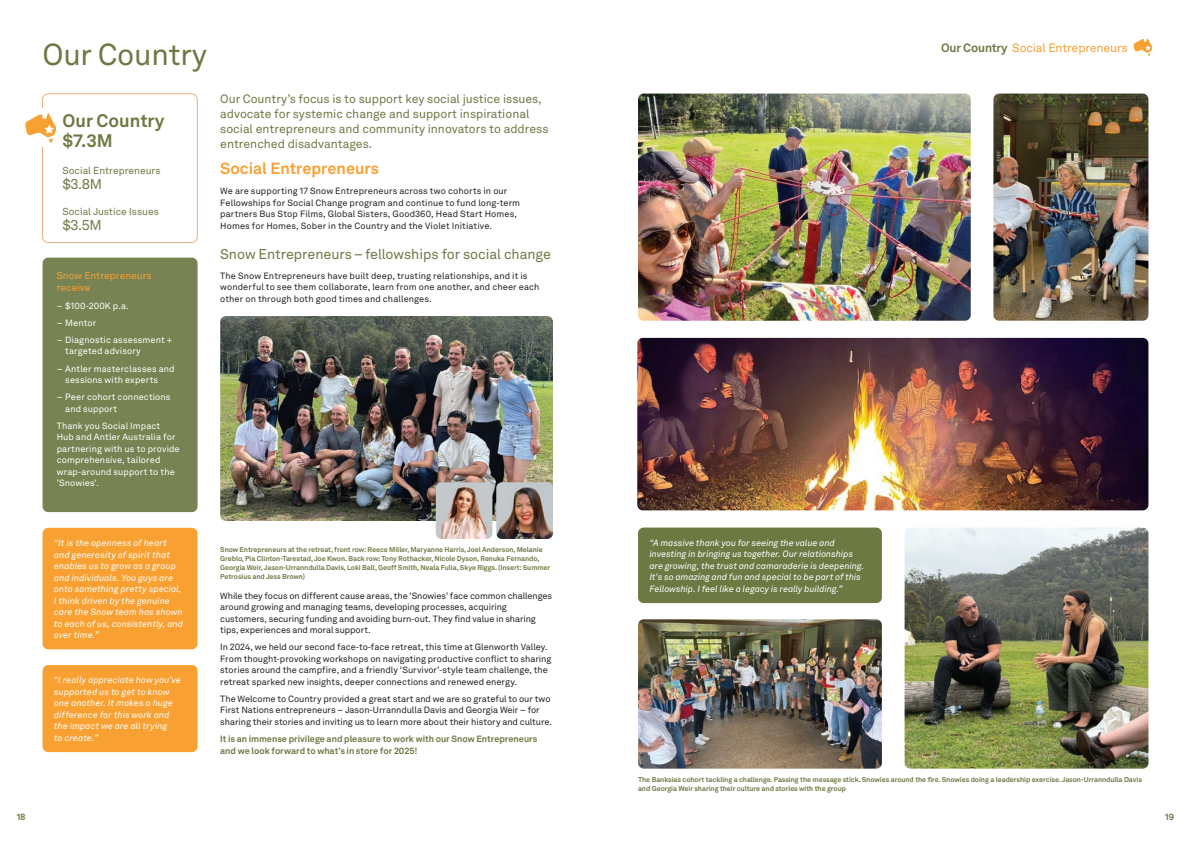
<style>
.page{position:relative;width:1191px;height:842px;background:#fff}
.page>*{position:absolute;margin:0;border:0;box-sizing:border-box;transform-origin:0 0}
.t1{font:30px "Akkurat LL";letter-spacing:-.01em;color:#6c7943}
.t2{font:700 18px/20px "Akkurat LL";color:#6c7943}
.t3{font:700 16px "Akkurat LL";color:#f9a032}
.t4{font:14px "Akkurat LL";letter-spacing:-.005em;color:#6c7943}
.t5{font:12px/15px "Akkurat LL";color:#6c7943}
.t6{font:12px "Akkurat LL";letter-spacing:-.01em;color:#f9a032}
.t7{font:10px "Akkurat LL";color:#6c7943}
.t8{font:10px/12px "Akkurat LL";color:#f9a032}
.t9{font:9px/11.5px "Akkurat LL";color:#231f20}
.t10{font:italic 9px/11.5px "Akkurat LL";letter-spacing:.005em;color:#fff}
.t11{font:9px/17.2px "Akkurat LL";letter-spacing:.01em;color:#fff}
.t12{font:700 9px/11.5px "Akkurat LL";letter-spacing:-.005em;color:#6c7943}
.t13{font:700 7px/9px "Akkurat LL";letter-spacing:-.005em;color:#6c7943}
.s1{font-weight:700;color:#6c7943}
</style>
<div class="page">
<div style="left:42px;top:94px;width:155px;height:149px;border:1px solid #f1ab85;border-radius:6px"></div>
<div style="left:22px;top:109px;width:37px;height:38px;background:#fff"></div>
<img style="left:220px;top:316px;width:333px;height:205px">
<img style="left:25px;top:113px;width:31px;height:30px">
<img style="left:904px;top:528px;width:244px;height:241px">
<img style="left:637px;top:338px;width:511px;height:172px">
<img style="left:638px;top:619px;width:244px;height:150px">
<img style="left:496px;top:482px;width:57px;height:57px">
<img style="left:436px;top:482px;width:56px;height:57px">
<img style="left:638px;top:94px;width:332px;height:227px">
<img style="left:993px;top:94px;width:155px;height:227px">
<div style="left:638px;top:528px;width:244px;height:75px;background:#6c7943;border-radius:6px"></div>
<div style="left:43px;top:528px;width:154px;height:121px;background:#f9a032;border-radius:6px"></div>
<div style="left:43px;top:665px;width:155px;height:87px;background:#f9a032;border-radius:6px"></div>
<img style="left:1133px;top:38px;width:19px;height:18px">
<div style="left:43px;top:258px;width:155px;height:254px;background:#778352;border-radius:6px"></div>
<h1 class="t1" style="left:43px;top:32px;width:166px">Our Country</h1>
<h2 class="t2" style="left:63px;top:110px;width:103px">Our Country $7.3M</h2>
<p class="t7" style="left:63px;top:163px;width:100px">Social Entrepreneurs</p>
<h3 class="t4" style="left:63px;top:173px;width:41px">$3.8M</h3>
<p class="t7" style="left:63px;top:204px;width:98px">Social Justice Issues</p>
<h3 class="t4" style="left:63px;top:215px;width:41px">$3.5M</h3>
<p class="t8" style="left:57px;top:269px;width:96px">Snow Entrepreneurs receive</p>
<p class="t11" style="left:57px;top:296px;width:117px">− $100-200K p.a.<br>− Mentor<br>− Diagnostic assessment +</p>
<p class="t11" style="left:57px;top:342px;width:119px;text-indent:9px">targeted advisory<br>− Antler masterclasses and</p>
<p class="t11" style="left:57px;top:371px;width:115px;text-align:center">sessions with experts<br>− Peer cohort connections</p>
<p class="t11" style="left:57px;top:400px;width:105px;text-indent:9px">and support<br>Thank you Social Impact</p>
<p class="t11" style="left:57px;top:431px;width:124px;line-height:11.5px">Hub and Antler Australia for partnering with us to provide comprehensive, tailored wrap-around support to the 'Snowies'.</p>
<h3 class="t5" style="left:220px;top:90px;width:330px">Our Country’s focus is to support key social justice issues, advocate for systemic change and support inspirational social entrepreneurs and community innovators to address entrenched disadvantages.</h3>
<h3 class="t3" style="left:220px;top:156px;width:160px">Social Entrepreneurs</h3>
<p class="t9" style="left:220px;top:185px;width:301px">We are supporting 17 Snow Entrepreneurs across two cohorts in our Fellowships for Social Change program and continue to fund long-term partners Bus Stop Films, Global Sisters, Good360, Head Start Homes, Homes for Homes, Sober in the Country and the Violet Initiative.</p>
<h3 class="t4" style="left:220px;top:243px;width:332px">Snow Entrepreneurs – fellowships for social change</h3>
<p class="t9" style="left:220px;top:269px;width:321px">The Snow Entrepreneurs have built deep, trusting relationships, and it is wonderful to see them collaborate, learn from one another, and cheer each other on through both good times and challenges.</p>
<p class="t10" style="left:54px;top:537px;width:131px">“It is the openness of heart and generosity of spirit that enables us to grow as a group and individuals. You guys are onto something pretty special,<br>I think driven by the genuine care the Snow team has shown to each of us, consistently, and over time.”</p>
<p class="t10" style="left:54px;top:674px;width:128px">“I really appreciate how you've supported us to get to know one another. It makes a huge difference for this work and the impact we are all trying<br>to create.”</p>
<p class="t13" style="left:220px;top:545px;width:331px">Snow Entrepreneurs at the retreat, front row: Reece Miller, Maryanne Harris, Joel Anderson, Melanie Greblo, Pia Clinton-Tarestad, Joe Kwon. Back row: Tony Rothacker, Nicole Dyson, Renuka Fernando, Georgia Weir, Jason-Urranndulla Davis, Loki Ball, Geoff Smith, Neala Fulia, Skye Riggs. (Insert: Summer Petrosius and Jess Brown)</p>
<p class="t9" style="left:220px;top:589px;width:333px">While they focus on different cause areas, the 'Snowies' face common challenges around growing and managing teams, developing processes, acquiring customers, securing funding and avoiding burn-out. They find value in sharing tips, experiences and moral support.</p>
<p class="t9" style="left:220px;top:641px;width:333px">In 2024, we held our second face-to-face retreat, this time at Glenworth Valley.<br>From thought-provoking workshops on navigating productive conflict to sharing stories around the campfire, and a friendly ‘Survivor’-style team challenge, the retreat sparked new insights, deeper connections and renewed energy.</p>
<p class="t9" style="left:220px;top:693px;width:333px">The Welcome to Country provided a great start and we are so grateful to our two<br>First Nations entrepreneurs – Jason-Urranndulla Davis and Georgia Weir – for sharing their stories and inviting us to learn more about their history and culture.</p>
<p class="t12" style="left:220px;top:733px;width:319px">It is an immense privilege and pleasure to work with our Snow Entrepreneurs and we look forward to what’s in store for 2025!</p>
<h3 class="t6" style="left:941px;top:39px;width:188px"><span class="s1">Our Country</span> Social Entrepreneurs</h3>
<p class="t10" style="left:649px;top:536px;width:216px">“A massive thank you for seeing the value and investing in bringing us together. Our relationships are growing, the trust and camaraderie is deepening.<br>It's so amazing and fun and special to be part of this Fellowship. I feel like a legacy is really building.”</p>
<p class="t13" style="left:638px;top:774px;width:505px">The Banksias cohort tackling a challenge. Passing the message stick. Snowies around the fire. Snowies doing a leadership exercise. Jason-Urranndulla Davis and Georgia Weir sharing their culture and stories with the group</p>
<p class="t12" style="left:17px;top:810px;width:10px">18</p>
<p class="t12" style="left:1165px;top:810px;width:10px">19</p>
</div>
